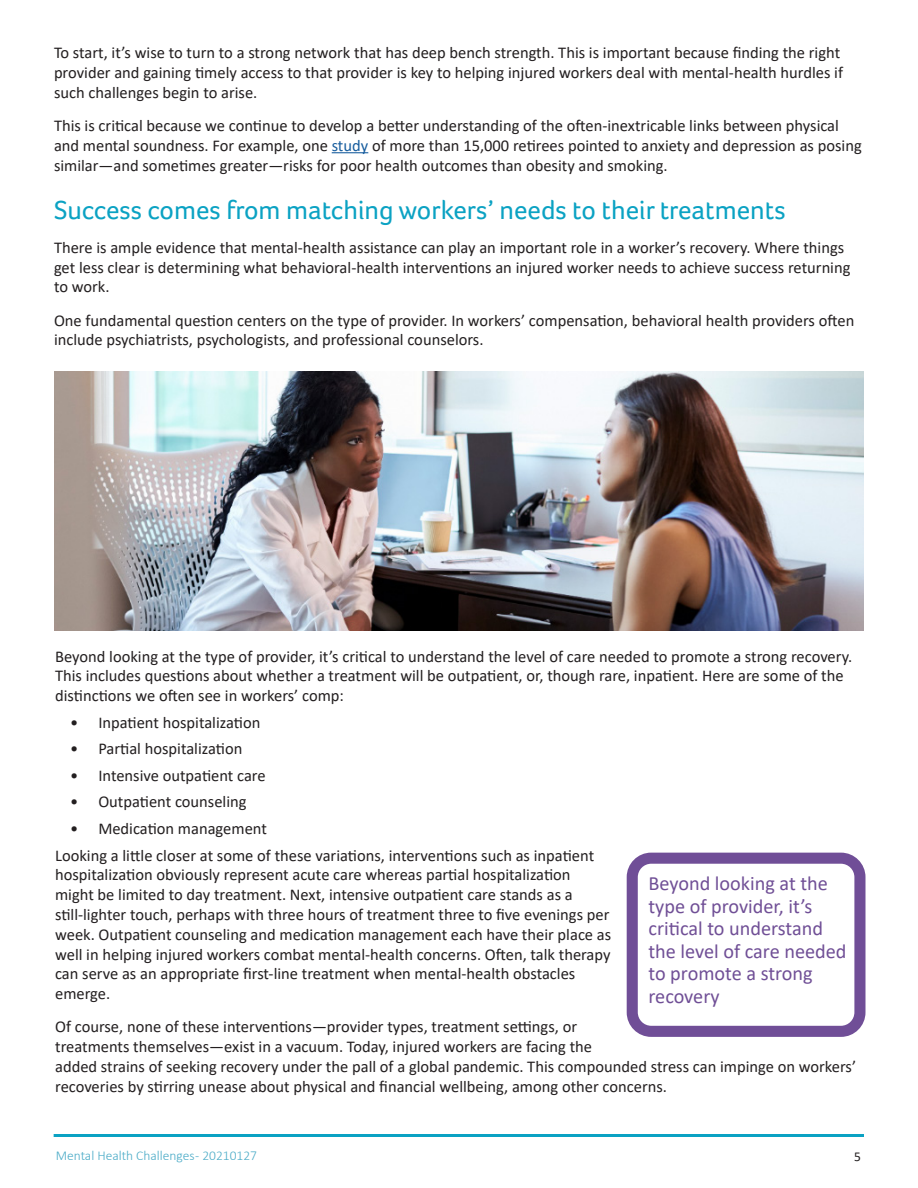
<style>
.page{position:relative;width:918px;height:1188px;background:#fff}
.page>*{position:absolute;margin:0;border:0;box-sizing:border-box;transform-origin:0 0}
.Paragraph_Head{font:27px "Foco";color:#0ba2c3}
.Body{font:20.25px/22.5px "Calibri";color:#704f96}
.Body-2{font:16.5px/19.8px "Calibri";color:#231f20}
.Bullets{font:16.5px "Calibri";color:#231f20}
.t1{font:300 13.5px "Calibri";color:#4aabc7}
.t2{font:13.5px "Calibri";color:#231f20}
.s1{color:#175d9e}
</style>
<div class="page">
<hr style="left:54px;top:1134px;width:810px;height:3px;background:#0ba2c3">
<hr style="left:332px;top:152px;width:36px;height:1px;background:#175d9e">
<div style="left:627px;top:853px;width:239px;height:184px;border:11px solid #704e97;border-radius:19px"></div>
<img style="left:54px;top:372px;width:810px;height:258px">
<p class="Body-2" style="left:54px;top:42px;width:791px">To start, it’s wise to turn to a strong network that has deep bench strength. This is important because finding the right provider and gaining timely access to that provider is key to helping injured workers deal with mental-health hurdles if such challenges begin to arise.</p>
<p class="Body-2" style="left:54px;top:115px;width:809px">This is critical because we continue to develop a better understanding of the often-inextricable links between physical and mental soundness. For example, one <span class="s1">study</span> of more than 15,000 retirees pointed to anxiety and depression as posing similar—and sometimes greater—risks for poor health outcomes than obesity and smoking.</p>
<p class="Paragraph_Head" style="left:54px;top:195px;width:733px">Success comes from matching workers’ needs to their treatments</p>
<p class="Body-2" style="left:54px;top:237px;width:798px">There is ample evidence that mental-health assistance can play an important role in a worker’s recovery. Where things get less clear is determining what behavioral-health interventions an injured worker needs to achieve success returning to work.</p>
<p class="Body-2" style="left:54px;top:310px;width:802px">One fundamental question centers on the type of provider. In workers’ compensation, behavioral health providers often include psychiatrists, psychologists, and professional counselors.</p>
<p class="Body-2" style="left:55px;top:646px;width:799px">Beyond looking at the type of provider, it’s critical to understand the level of care needed to promote a strong recovery.<br>This includes questions about whether a treatment will be outpatient, or, though rare, inpatient. Here are some of the distinctions we often see in workers’ comp:</p>
<p class="Bullets" style="left:70px;top:711px;width:192px">• Inpatient hospitalization</p>
<p class="Bullets" style="left:70px;top:737px;width:174px">• Partial hospitalization</p>
<p class="Bullets" style="left:70px;top:764px;width:197px">• Intensive outpatient care</p>
<p class="Bullets" style="left:70px;top:790px;width:178px">• Outpatient counseling</p>
<p class="Bullets" style="left:70px;top:817px;width:198px">• Medication management</p>
<p class="Body-2" style="left:55px;top:845px;width:558px">Looking a little closer at some of these variations, interventions such as inpatient hospitalization obviously represent acute care whereas partial hospitalization might be limited to day treatment. Next, intensive outpatient care stands as a still-lighter touch, perhaps with three hours of treatment three to five evenings per week. Outpatient counseling and medication management each have their place as well in helping injured workers combat mental-health concerns. Often, talk therapy can serve as an appropriate first-line treatment when mental-health obstacles emerge.</p>
<p class="Body-2" style="left:55px;top:1017px;width:803px">Of course, none of these interventions—provider types, treatment settings, or<br>treatments themselves—exist in a vacuum. Today, injured workers are facing the<br>added strains of seeking recovery under the pall of a global pandemic. This compounded stress can impinge on workers’ recoveries by stirring unease about physical and financial wellbeing, among other concerns.</p>
<p class="Body" style="left:648px;top:872px;width:200px">Beyond looking at the type of provider, it’s critical to understand the level of care needed to promote a strong recovery</p>
<p class="t1" style="left:56px;top:1147px;width:203px">Mental Health Challenges - 20210127</p>
<p class="t2" style="left:854px;top:1147px;width:8px">5</p>
</div>
